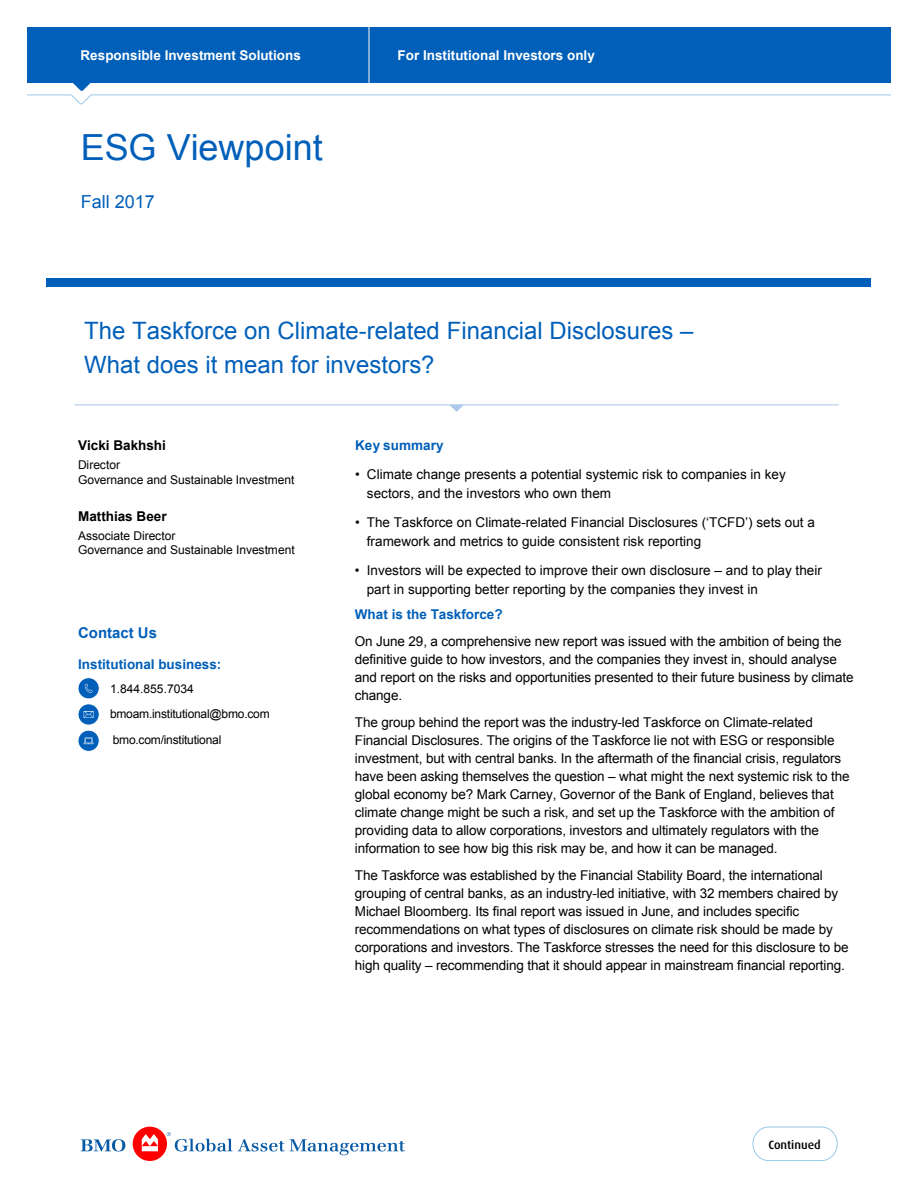
<style>
.page{position:relative;width:918px;height:1188px;background:#fff}
.page>*{position:absolute;margin:0;border:0;box-sizing:border-box;transform-origin:0 0}
.t1{font:36px "Arial";color:#005fb9}
.t2{font:24px/34.8px "Arial";color:#005fb9}
.t3{font:18px "Arial";color:#005fb9}
.t4{font:700 15px "Arial";color:#005fb9}
.t5{font:13.5px/18px "Arial";letter-spacing:-.01em;color:#000}
.t6{font:700 13.5px "Arial";color:#fff}
.t7{font:700 13.5px "Arial";color:#005fb9}
.t8{font:700 13.5px "Arial";color:#000}
.t9{font:12px/14.4px "Arial";letter-spacing:-.005em;color:#000}
.t10{font:500 12px "Dax Pro";color:#000}
</style>
<div class="page">
<div style="left:46px;top:279px;width:825px;height:8px;background:#005fb9"></div>
<hr style="left:75px;top:405px;width:764px;height:1px;background:#adc8e9">
<svg style="left:449px;top:405px;width:15px;height:6px"></svg>
<div style="left:27px;top:27px;width:864px;height:56px;background:#005fb9"></div>
<svg style="left:27px;top:78px;width:864px;height:27px"></svg>
<hr style="left:369px;top:27px;width:1px;height:56px;background:#fff">
<div style="left:78px;top:730px;width:21px;height:21px;background:#005fb9;border-radius:50%"></div>
<div style="left:78px;top:730px;width:22px;height:22px;border:1px solid #fff;border-radius:50%"></div>
<svg style="left:84px;top:737px;width:10px;height:7px"></svg>
<div style="left:78px;top:678px;width:21px;height:21px;background:#005fb9;border-radius:50%"></div>
<div style="left:78px;top:677px;width:22px;height:22px;border:1px solid #fff;border-radius:50%"></div>
<svg style="left:85px;top:684px;width:7px;height:9px"></svg>
<div style="left:78px;top:704px;width:21px;height:21px;background:#005fb9;border-radius:50%"></div>
<div style="left:78px;top:704px;width:22px;height:21px;border:1px solid #fff;border-radius:50%"></div>
<svg style="left:84px;top:711px;width:10px;height:7px"></svg>
<svg style="left:81px;top:1139px;width:44px;height:13px"></svg>
<div style="left:133px;top:1127px;width:34px;height:34px;background:#f00;border-radius:50%"></div>
<svg style="left:142px;top:1134px;width:16px;height:17px"></svg>
<svg style="left:167px;top:1132px;width:238px;height:23px"></svg>
<svg style="left:752px;top:1126px;width:86px;height:35px"></svg>
<p class="t6" style="left:81px;top:47px;width:222px">Responsible Investment Solutions</p>
<p class="t6" style="left:398px;top:47px;width:199px">For Institutional Investors only</p>
<h1 class="t1" style="left:81px;top:124px;width:243px">ESG Viewpoint</h1>
<h3 class="t3" style="left:81px;top:190px;width:76px">Fall 2017</h3>
<h2 class="t2" style="left:84px;top:313px;width:611px">The Taskforce on Climate-related Financial Disclosures –<br>What does it mean for investors?</h2>
<p class="t8" style="left:78px;top:437px;width:89px">Vicki Bakhshi</p>
<p class="t9" style="left:78px;top:458px;width:218px">Director<br>Governance and Sustainable Investment</p>
<p class="t8" style="left:78px;top:507px;width:90px">Matthias Beer</p>
<p class="t9" style="left:78px;top:529px;width:218px">Associate Director<br>Governance and Sustainable Investment</p>
<p class="t4" style="left:78px;top:623px;width:80px">Contact Us</p>
<p class="t7" style="left:78px;top:655px;width:145px">Institutional business:</p>
<p class="t9" style="left:110px;top:675px;width:161px;line-height:26px">1.844.855.7034 bmoam.institutional@bmo.com</p>
<p class="t9" style="left:113px;top:733px;width:110px">bmo.com/institutional</p>
<p class="t7" style="left:355px;top:436px;width:90px">Key summary</p>
<p class="t5" style="left:367px;top:464px;width:420px;line-height:19.5px;text-indent:-12px">• Climate change presents a potential systemic risk to companies in key sectors, and the investors who own them</p>
<p class="t5" style="left:367px;top:512px;width:450px;line-height:19.5px;text-indent:-12px">• The Taskforce on Climate-related Financial Disclosures (‘TCFD’) sets out a framework and metrics to guide consistent risk reporting</p>
<p class="t5" style="left:367px;top:560px;width:457px;line-height:19.5px;text-indent:-12px">• Investors will be expected to improve their own disclosure – and to play their part in supporting better reporting by the companies they invest in</p>
<p class="t7" style="left:355px;top:606px;width:149px">What is the Taskforce?</p>
<p class="t5" style="left:355px;top:633px;width:500px">On June 29, a comprehensive new report was issued with the ambition of being the definitive guide to how investors, and the companies they invest in, should analyse and report on the risks and opportunities presented to their future business by climate change.</p>
<p class="t5" style="left:355px;top:714px;width:496px">The group behind the report was the industry-led Taskforce on Climate-related Financial Disclosures. The origins of the Taskforce lie not with ESG or responsible investment, but with central banks. In the aftermath of the financial crisis, regulators have been asking themselves the question – what might the next systemic risk to the global economy be? Mark Carney, Governor of the Bank of England, believes that climate change might be such a risk, and set up the Taskforce with the ambition of providing data to allow corporations, investors and ultimately regulators with the information to see how big this risk may be, and how it can be managed.</p>
<p class="t5" style="left:355px;top:867px;width:495px">The Taskforce was established by the Financial Stability Board, the international grouping of central banks, as an industry-led initiative, with 32 members chaired by Michael Bloomberg. Its final report was issued in June, and includes specific recommendations on what types of disclosures on climate risk should be made by corporations and investors. The Taskforce stresses the need for this disclosure to be high quality – recommending that it should appear in mainstream financial reporting.</p>
<p class="t10" style="left:768px;top:1137px;width:54px">Continued</p>
</div>
